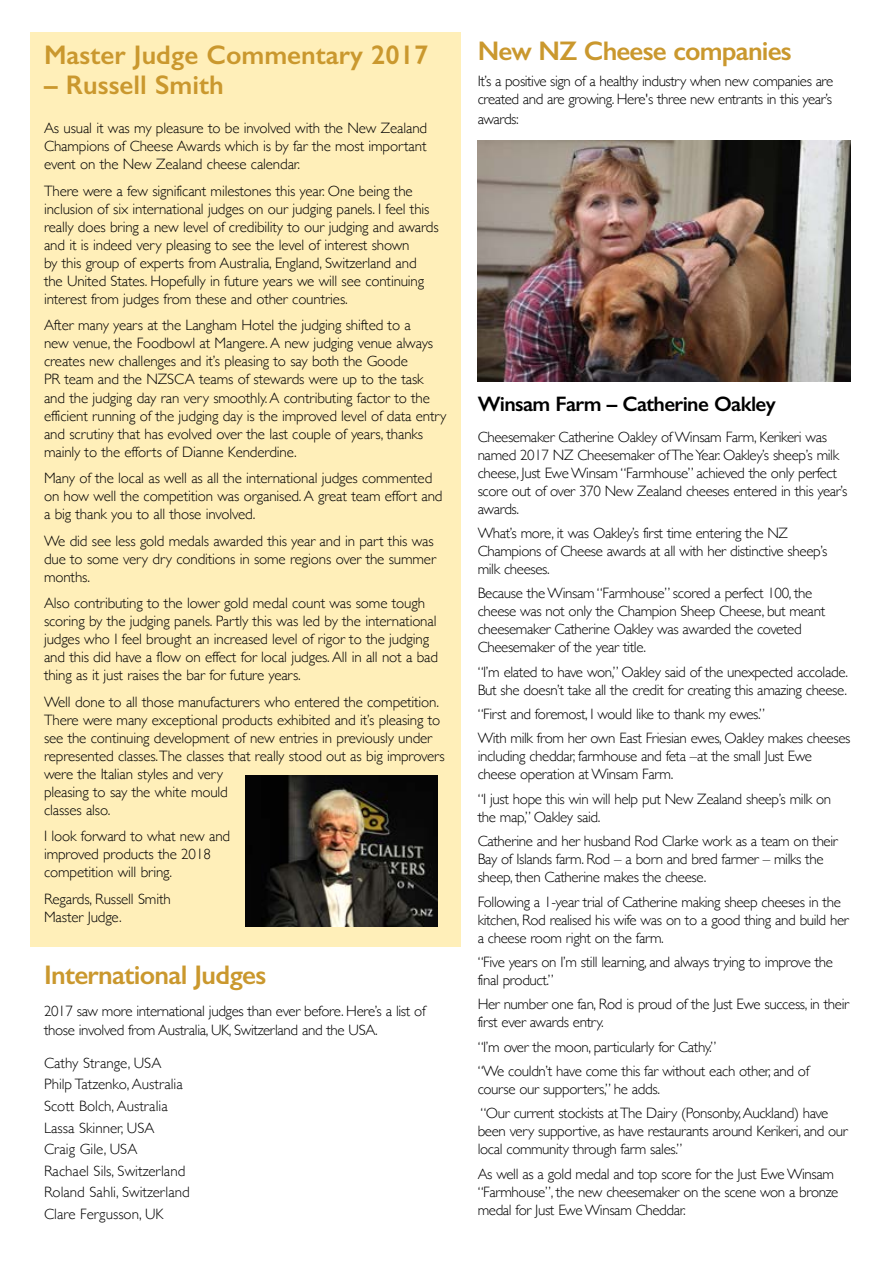
<style>
.page{position:relative;width:893px;height:1263px;background:#fff}
.page>*{position:absolute;margin:0;border:0;box-sizing:border-box;transform-origin:0 0}
.t1{font:600 27px "Gill Sans";letter-spacing:-.025em;color:#ca982e}
.t2{font:600 27px "Gill Sans";color:#ca982e}
.t3{font:600 21px "Gill Sans";letter-spacing:-.03em;color:#000}
.t4{font:300 15px/18px "Gill Sans";letter-spacing:-.01em;color:#000}
.t5{font:300 15px/18px "Gill Sans";letter-spacing:-.03em;color:#000}
</style>
<div class="page">
<div style="left:30px;top:32px;width:431px;height:914px;background:#ffefb9"></div>
<img style="left:478px;top:140px;width:372px;height:241px">
<img style="left:245px;top:775px;width:193px;height:152px">
<h1 class="t2" style="left:44px;top:39px;width:386px">Master Judge Commentary 2017</h1>
<h1 class="t2" style="left:44px;top:69px;width:181px">– Russell Smith</h1>
<p class="t4" style="left:44px;top:119px;width:385px;text-align:justify">As usual it was my pleasure to be involved with the New Zealand Champions of Cheese Awards which is by far the most important event on the New Zealand cheese calendar.</p>
<p class="t4" style="left:44px;top:181px;width:396px">There were a few significant milestones this year. One being the inclusion of six international judges on our judging panels. I feel this really does bring a new level of credibility to our judging and awards and it is indeed very pleasing to see the level of interest shown<br>by this group of experts from Australia, England, Switzerland and the United States. Hopefully in future years we will see continuing interest from judges from these and other countries.</p>
<p class="t4" style="left:44px;top:316px;width:404px">After many years at the Langham Hotel the judging shifted to a<br>new venue, the Foodbowl at Mangere. A new judging venue always creates new challenges and it’s pleasing to say both the Goode<br>PR team and the NZSCA teams of stewards were up to the task and the judging day ran very smoothly. A contributing factor to the efficient running of the judging day is the improved level of data entry and scrutiny that has evolved over the last couple of years, thanks mainly to the efforts of Dianne Kenderdine.</p>
<p class="t4" style="left:44px;top:468px;width:400px">Many of the local as well as all the international judges commented on how well the competition was organised. A great team effort and a big thank you to all those involved.</p>
<p class="t4" style="left:44px;top:531px;width:393px">We did see less gold medals awarded this year and in part this was due to some very dry conditions in some regions over the summer months.</p>
<p class="t4" style="left:44px;top:593px;width:396px">Also contributing to the lower gold medal count was some tough scoring by the judging panels. Partly this was led by the international judges who I feel brought an increased level of rigor to the judging and this did have a flow on effect for local judges. All in all not a bad thing as it just raises the bar for future years.</p>
<p class="t4" style="left:44px;top:692px;width:402px">Well done to all those manufacturers who entered the competition.<br>There were many exceptional products exhibited and it’s pleasing to see the continuing development of new entries in previously under represented classes. The classes that really stood out as big improvers were the Italian styles and very<br>pleasing to say the white mould<br>classes also.</p>
<p class="t4" style="left:44px;top:826px;width:188px">I look forward to what new and improved products the 2018 competition will bring.</p>
<p class="t4" style="left:44px;top:889px;width:128px">Regards, Russell Smith<br>Master Judge.</p>
<h1 class="t1" style="left:44px;top:958px;width:224px">International Judges</h1>
<p class="t4" style="left:44px;top:1000px;width:383px;line-height:19.5px">2017 saw more international judges than ever before. Here’s a list of those involved from Australia, UK, Switzerland and the USA.</p>
<p class="t4" style="left:44px;top:1051px;width:147px;line-height:21.6px">Cathy Strange, USA<br>Philp Tatzenko, Australia<br>Scott Bolch, Australia<br>Lassa Skinner, USA<br>Craig Gile, USA<br>Rachael Sils, Switzerland<br>Roland Sahli, Switzerland<br>Clare Fergusson, UK</p>
<h1 class="t1" style="left:478px;top:34px;width:316px">New NZ Cheese companies</h1>
<p class="t5" style="left:478px;top:72px;width:357px">It’s a positive sign of a healthy industry when new companies are created and are growing. Here's three new entrants in this year’s</p>
<p class="t4" style="left:478px;top:109px;width:43px">awards:</p>
<h2 class="t3" style="left:478px;top:391px;width:300px">Winsam Farm – Catherine Oakley</h2>
<p class="t4" style="left:478px;top:427px;width:371px">Cheesemaker Catherine Oakley of Winsam Farm, Kerikeri was named 2017 NZ Cheesemaker of The Year. Oakley’s sheep’s milk cheese, Just Ewe Winsam “Farmhouse” achieved the only perfect score out of over 370 New Zealand cheeses entered in this year’s awards.</p>
<p class="t4" style="left:478px;top:523px;width:351px">What’s more, it was Oakley’s first time entering the NZ<br>Champions of Cheese awards at all with her distinctive sheep’s milk cheeses.</p>
<p class="t4" style="left:478px;top:584px;width:349px">Because the Winsam “Farmhouse” scored a perfect 100, the cheese was not only the Champion Sheep Cheese, but meant cheesemaker Catherine Oakley was awarded the coveted Cheesemaker of the year title.</p>
<p class="t4" style="left:478px;top:662px;width:372px">“I’m elated to have won,” Oakley said of the unexpected accolade.<br>But she doesn’t take all the credit for creating this amazing cheese.</p>
<p class="t4" style="left:478px;top:701px;width:374px;line-height:24.3px">“First and foremost, I would like to thank my ewes.”<br>With milk from her own East Friesian ewes, Oakley makes cheeses</p>
<p class="t4" style="left:478px;top:747px;width:336px">including cheddar, farmhouse and feta –at the small Just Ewe cheese operation at Winsam Farm.</p>
<p class="t4" style="left:478px;top:789px;width:355px">“I just hope this win will help put New Zealand sheep’s milk on the map,” Oakley said.</p>
<p class="t4" style="left:478px;top:831px;width:362px">Catherine and her husband Rod Clarke work as a team on their<br>Bay of Islands farm. Rod – a born and bred farmer – milks the sheep, then Catherine makes the cheese.</p>
<p class="t4" style="left:478px;top:892px;width:373px">Following a 1-year trial of Catherine making sheep cheeses in the kitchen, Rod realised his wife was on to a good thing and build her a cheese room right on the farm.</p>
<p class="t4" style="left:478px;top:952px;width:357px">“Five years on I’m still learning, and always trying to improve the final product.”</p>
<p class="t4" style="left:478px;top:995px;width:373px">Her number one fan, Rod is proud of the Just Ewe success, in their first ever awards entry.</p>
<p class="t4" style="left:478px;top:1034px;width:333px;line-height:24.3px">“I’m over the moon, particularly for Cathy.”<br>“We couldn’t have come this far without each other, and of</p>
<p class="t4" style="left:478px;top:1076px;width:352px;line-height:24.3px">course our supporters,” he adds.<br>“Our current stockists at The Dairy (Ponsonby, Auckland) have</p>
<p class="t4" style="left:478px;top:1122px;width:372px">been very supportive, as have restaurants around Kerikeri, and our local community through farm sales.”</p>
<p class="t4" style="left:478px;top:1164px;width:362px">As well as a gold medal and top score for the Just Ewe Winsam “Farmhouse”, the new cheesemaker on the scene won a bronze medal for Just Ewe Winsam Cheddar.</p>
</div>
